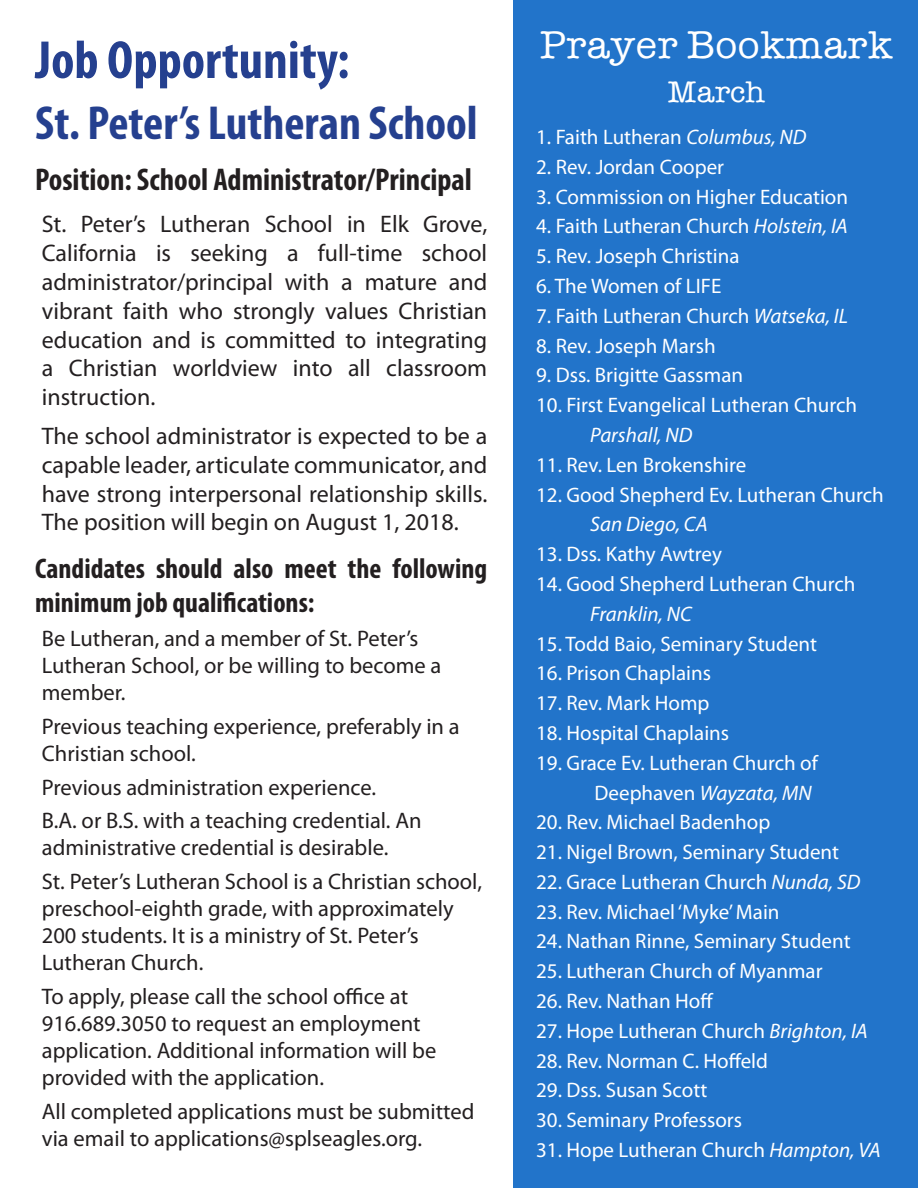
<style>
.page{position:relative;width:918px;height:1188px;background:#fff}
.page>*{position:absolute;margin:0;border:0;box-sizing:border-box;transform-origin:0 0}
.t1{font:700 condensed 54px "Myriad Pro";color:#25408f}
.t2{font:700 condensed 48px "Myriad Pro";color:#25408f}
.t3{font:39px "Memo Normal";letter-spacing:.01em;color:#fff}
.t4{font:700 condensed 31.5px "Myriad Pro";color:#231f20}
.t5{font:30px "Memo Normal";color:#fff}
.t6{font:700 condensed 28.5px/34.2px "Myriad Pro";color:#231f20}
.t7{font:24px/28.8px "Myriad Pro";color:#231f20;text-align:justify}
.t8{font:22.5px/27px "Myriad Pro";color:#231f20}
.t9{font:21px/29.8px "Myriad Pro";color:#fff;text-align:right}
.t10{font:italic 21px "Myriad Pro";color:#fff}
.s1{font-style:italic}
</style>
<div class="page">
<div style="left:513px;top:0;width:405px;height:1188px;background:#2274ca"></div>
<h1 class="t1" style="left:35px;top:26px;width:316px">Job Opportunity:</h1>
<h2 class="t2" style="left:35px;top:93px;width:444px">St. Peter’s Lutheran School</h2>
<h3 class="t4" style="left:35px;top:160px;width:438px">Position: School Administrator/Principal</h3>
<p class="t7" style="left:42px;top:210px;width:447px">St. Peter’s Lutheran School in Elk Grove, California is seeking a full-time school administrator/principal with a mature and vibrant faith who strongly values Christian education and is committed to integrating a Christian worldview into all classroom instruction.</p>
<p class="t7" style="left:42px;top:421px;width:447px">The school administrator is expected to be a capable leader, articulate communicator, and have strong interpersonal relationship skills.<br>The position will begin on August 1, 2018.</p>
<h3 class="t6" style="left:35px;top:551px;width:454px">Candidates should also meet the following minimum job qualifications:</h3>
<p class="t8" style="left:42px;top:625px;width:401px">Be Lutheran, and a member of St. Peter’s<br>Lutheran School, or be willing to become a member.</p>
<p class="t8" style="left:42px;top:712px;width:419px">Previous teaching experience, preferably in a<br>Christian school.</p>
<p class="t8" style="left:42px;top:770px;width:381px;line-height:33.8px">Previous administration experience.<br>B.A. or B.S. with a teaching credential. An</p>
<p class="t8" style="left:42px;top:831px;width:442px;line-height:33.8px">administrative credential is desirable.<br>St. Peter’s Lutheran School is a Christian school,</p>
<p class="t8" style="left:42px;top:895px;width:413px">preschool-eighth grade, with approximately<br>200 students. It is a ministry of St. Peter’s<br>Lutheran Church.</p>
<p class="t8" style="left:42px;top:982px;width:396px">To apply, please call the school office at 916.689.3050 to request an employment application. Additional information will be provided with the application.</p>
<p class="t8" style="left:42px;top:1097px;width:434px">All completed applications must be submitted via email to applications@splseagles.org.</p>
<h3 class="t3" style="left:540px;top:20px;width:354px">Prayer Bookmark</h3>
<h3 class="t5" style="left:668px;top:72px;width:99px">March</h3>
<p class="t9" style="left:536px;top:122px;width:272px">1. Faith Lutheran <span class="s1">Columbus, ND</span></p>
<p class="t9" style="left:536px;top:151px;width:189px">2. Rev. Jordan Cooper</p>
<p class="t9" style="left:536px;top:181px;width:314px">3. Commission on Higher Education</p>
<p class="t9" style="left:536px;top:211px;width:313px">4. Faith Lutheran Church <span class="s1">Holstein, IA</span></p>
<p class="t9" style="left:536px;top:241px;width:205px">5. Rev. Joseph Christina</p>
<p class="t9" style="left:536px;top:271px;width:187px">6. The Women of LIFE</p>
<p class="t9" style="left:536px;top:300px;width:313px">7. Faith Lutheran Church <span class="s1">Watseka, IL</span></p>
<p class="t9" style="left:536px;top:330px;width:181px">8. Rev. Joseph Marsh</p>
<p class="t9" style="left:536px;top:360px;width:209px">9. Dss. Brigitte Gassman</p>
<p class="t9" style="left:536px;top:390px;width:322px">10. First Evangelical Lutheran Church</p>
<p class="t10" style="left:590px;top:422px;width:104px">Parshall, ND</p>
<p class="t9" style="left:536px;top:449px;width:212px">11. Rev. Len Brokenshire</p>
<p class="t9" style="left:536px;top:479px;width:349px">12. Good Shepherd Ev. Lutheran Church</p>
<p class="t10" style="left:590px;top:511px;width:119px">San Diego, CA</p>
<p class="t9" style="left:536px;top:539px;width:187px">13. Dss. Kathy Awtrey</p>
<p class="t9" style="left:536px;top:569px;width:321px">14. Good Shepherd Lutheran Church</p>
<p class="t10" style="left:590px;top:601px;width:103px">Franklin, NC</p>
<p class="t9" style="left:536px;top:628px;width:282px">15. Todd Baio, Seminary Student</p>
<p class="t9" style="left:536px;top:658px;width:176px">16. Prison Chaplains</p>
<p class="t9" style="left:536px;top:688px;width:175px">17. Rev. Mark Homp</p>
<p class="t9" style="left:536px;top:718px;width:195px">18. Hospital Chaplains</p>
<p class="t9" style="left:536px;top:747px;width:283px">19. Grace Ev. Lutheran Church of<br>Deephaven <span class="s1">Wayzata, MN</span></p>
<p class="t9" style="left:536px;top:807px;width:236px">20. Rev. Michael Badenhop</p>
<p class="t9" style="left:536px;top:837px;width:304px">21. Nigel Brown, Seminary Student</p>
<p class="t9" style="left:536px;top:867px;width:326px">22. Grace Lutheran Church <span class="s1">Nunda, SD</span></p>
<p class="t9" style="left:536px;top:896px;width:245px">23. Rev. Michael ‘Myke’ Main</p>
<p class="t9" style="left:536px;top:926px;width:316px">24. Nathan Rinne, Seminary Student</p>
<p class="t9" style="left:536px;top:956px;width:288px">25. Lutheran Church of Myanmar</p>
<p class="t9" style="left:536px;top:986px;width:179px">26. Rev. Nathan Hoff</p>
<p class="t9" style="left:536px;top:1016px;width:333px">27. Hope Lutheran Church <span class="s1">Brighton, IA</span></p>
<p class="t9" style="left:536px;top:1045px;width:233px">28. Rev. Norman C. Hoffeld</p>
<p class="t9" style="left:536px;top:1075px;width:173px">29. Dss. Susan Scott</p>
<p class="t9" style="left:536px;top:1105px;width:208px">30. Seminary Professors</p>
<p class="t9" style="left:536px;top:1135px;width:346px">31. Hope Lutheran Church <span class="s1">Hampton, VA</span></p>
</div>
